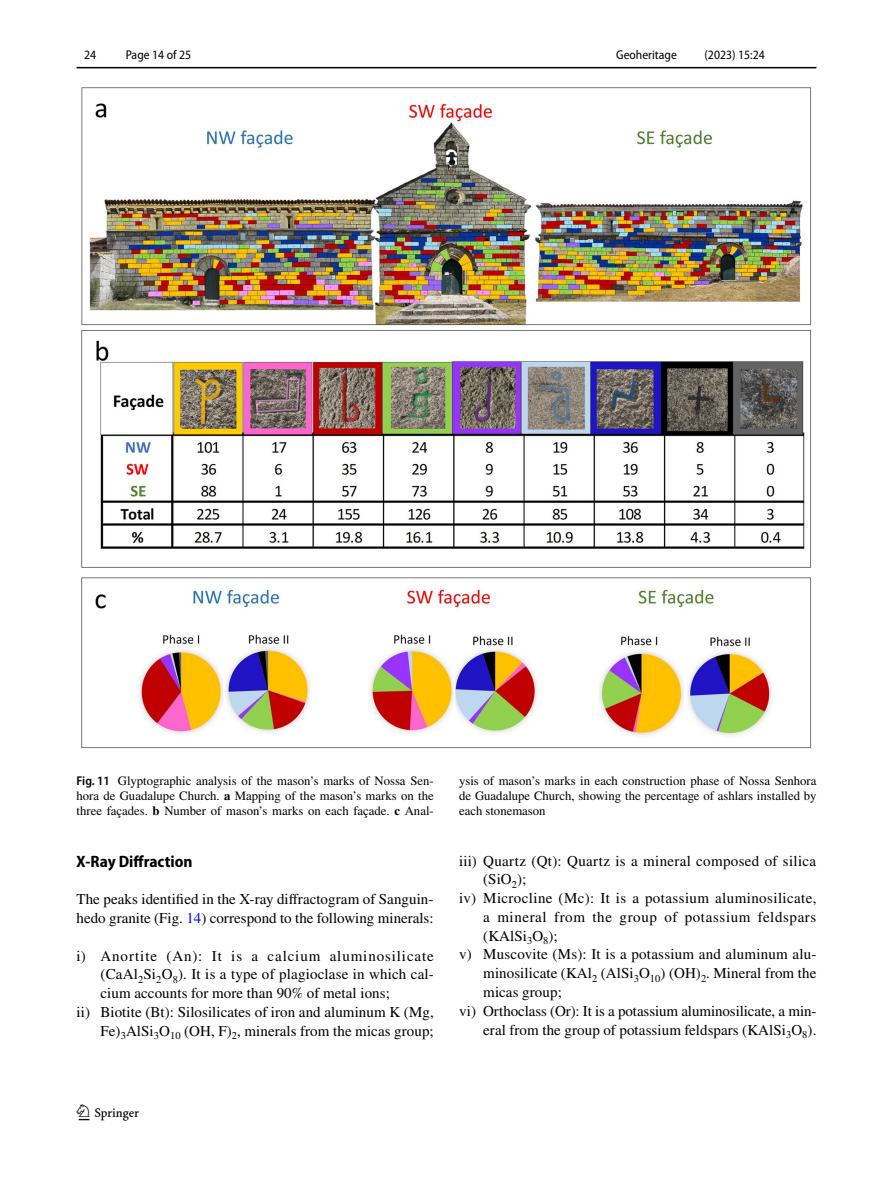
<style>
.page{position:relative;width:893px;height:1187px;background:#fff}
.page>*{position:absolute;margin:0;border:0;box-sizing:border-box;transform-origin:0 0}
.t1{font:22.5px "Springnew Regular 2";color:#000}
.t2{font:700 semi-condensed 16.5px "Myriad Pro";color:#000}
.t3{font:15px/18.8px "STIX";letter-spacing:.005em;color:#000}
.t4{font:15px "STIX";letter-spacing:.025em;color:#000}
.t5{font:15px "STIX";letter-spacing:.06em;color:#000}
.t6{font:15px "STIX";letter-spacing:.04em;color:#000}
.t7{font:12.75px/15px "STIX";color:#000;text-align:justify}
.t8{font:semi-condensed 12.75px "Myriad Pro";color:#000}
.s1{font-family:"Myriad Pro";font-weight:600;font-stretch:semi-condensed}
.s2{font-weight:700}
.s3{color:#00f}
</style>
<div class="page">
<hr style="left:77px;top:67px;width:739px;height:1px;background:#000">
<img style="left:81px;top:87px;width:731px;height:662px">
<p class="t8" style="left:84px;top:48px;width:14px">24</p>
<p class="t8" style="left:126px;top:48px;width:67px">Page 14 of 25</p>
<p class="t8" style="left:616px;top:48px;width:62px">Geoheritage</p>
<p class="t8" style="left:704px;top:48px;width:62px">(2023) 15:24</p>
<p class="t7" style="left:77px;top:774px;width:359px"><span class="s1">Fig. 11</span> Glyptographic analysis of the mason’s marks of Nossa Sen&shy;hora de Guadalupe Church. <span class="s2">a</span> Mapping of the mason’s marks on the three façades. <span class="s2">b</span> Number of mason’s marks on each façade. <span class="s2">c</span> Anal-</p>
<p class="t7" style="left:459px;top:774px;width:359px">ysis of mason’s marks in each construction phase of Nossa Senhora de Guadalupe Church, showing the percentage of ashlars installed by each stonemason</p>
<p class="t2" style="left:77px;top:852px;width:118px">X‑Ray Diffraction</p>
<p class="t3" style="left:77px;top:890px;width:359px">The peaks identified in the X-ray diffractogram of Sanguin&shy;hedo granite (Fig. <span class="s3">14</span>) correspond to the following minerals:</p>
<p class="t5" style="left:77px;top:945px;width:359px">i) Anortite (An): It is a calcium aluminosilicate</p>
<p class="t3" style="left:101px;top:965px;width:335px">(CaAl<sub>2</sub>Si<sub>2</sub>O<sub>8</sub>). It is a type of plagioclase in which cal-</p>
<p class="t3" style="left:101px;top:984px;width:291px">cium accounts for more than 90% of metal ions;</p>
<p class="t3" style="left:77px;top:1003px;width:359px">ii) Biotite (Bt): Silosilicates of iron and aluminum K (Mg,</p>
<p class="t3" style="left:101px;top:1022px;width:335px">Fe)<sub>3</sub>AlSi<sub>3</sub>O<sub>10</sub> (OH, F)<sub>2</sub>, minerals from the micas group;</p>
<p class="t3" style="left:459px;top:852px;width:358px">iii) Quartz (Qt): Quartz is a mineral composed of silica</p>
<p class="t3" style="left:483px;top:871px;width:45px">(SiO<sub>2</sub>);</p>
<p class="t4" style="left:459px;top:887px;width:359px">iv) Microcline (Mc): It is a potassium aluminosilicate,</p>
<p class="t6" style="left:483px;top:906px;width:335px">a mineral from the group of potassium feldspars</p>
<p class="t3" style="left:483px;top:927px;width:76px">(KAlSi<sub>3</sub>O<sub>8</sub>);</p>
<p class="t3" style="left:459px;top:946px;width:359px">v) Muscovite (Ms): It is a potassium and aluminum alu-</p>
<p class="t3" style="left:483px;top:964px;width:335px">minosilicate (KAl<sub>2</sub> (AlSi<sub>3</sub>O<sub>10</sub>) (OH)<sub>2</sub>. Mineral from the</p>
<p class="t3" style="left:483px;top:983px;width:80px">micas group;</p>
<p class="t3" style="left:459px;top:1002px;width:359px">vi) Orthoclass (Or): It is a potassium aluminosilicate, a min-</p>
<p class="t3" style="left:483px;top:1021px;width:335px">eral from the group of potassium feldspars (KAlSi<sub>3</sub>O<sub>8</sub>).</p>
<h1 class="t1" style="left:79px;top:1104px;width:62px">1 3</h1>
</div>
